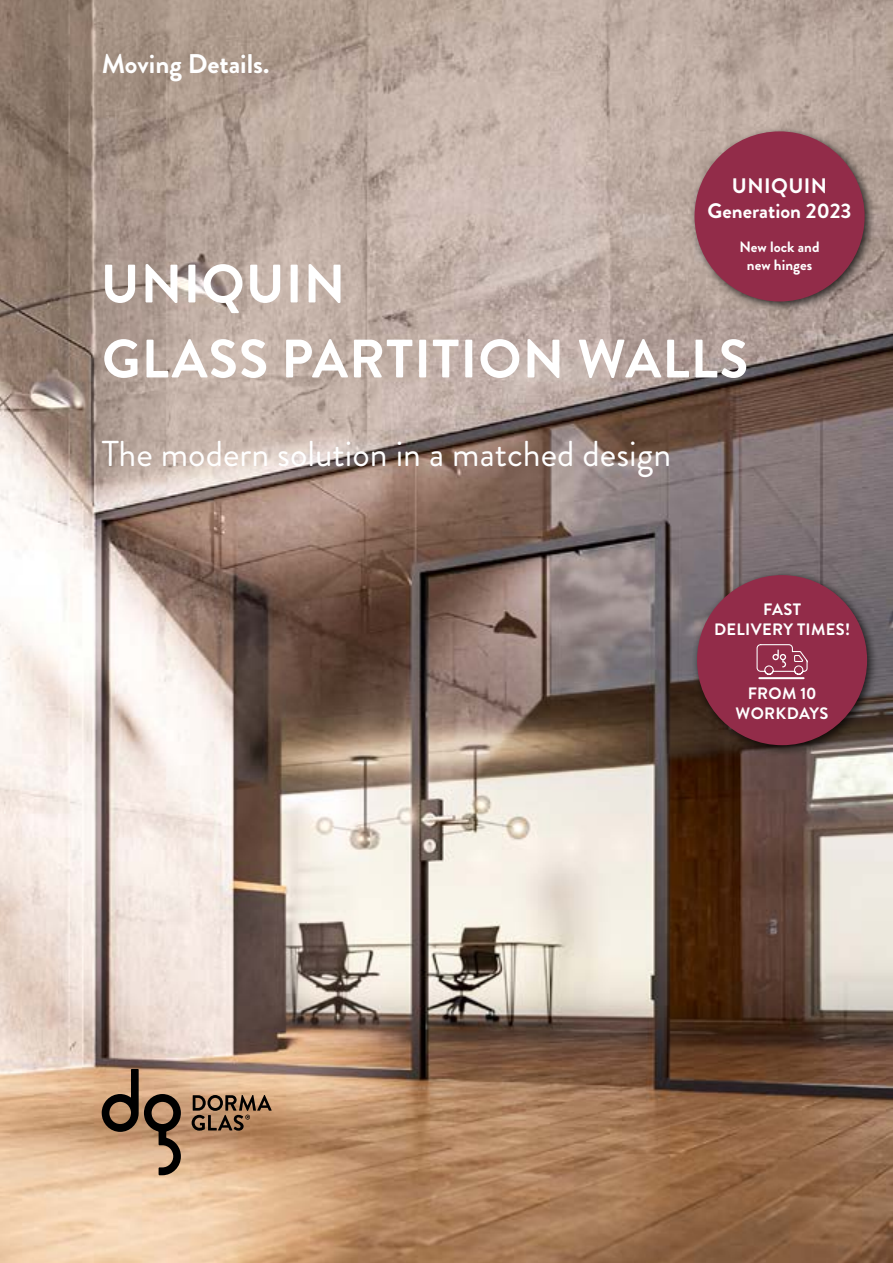
<style>
.page{position:relative;width:893px;height:1263px;background:#fff}
.page>*{position:absolute;margin:0;border:0;box-sizing:border-box;transform-origin:0 0}
.t1{font:700 54px/75px "Brandon Grotesque";letter-spacing:.02em;color:#fff}
.t2{font:36px "Brandon Grotesque";color:#fff}
.t3{font:700 27px "Brandon Grotesque";color:#fff}
.t4{font:700 21px/25.2px "Brandon Grotesque";color:#fff;text-align:center}
.t5{font:700 16.5px/19.8px "Brandon Grotesque";letter-spacing:.02em;color:#fff;text-align:center}
.t6{font:700 15px/18px "Brandon Grotesque";color:#fff;text-align:center}
</style>
<div class="page">
<img style="left:0;top:0;width:893px;height:1263px">
<svg style="left:102px;top:1069px;width:79px;height:106px;background:#9f7f63"></svg>
<svg style="left:192px;top:1095px;width:80px;height:36px;background:#87674c"></svg>
<div style="left:690px;top:127px;width:186px;height:186px;background:#000;opacity:.75"></div>
<div style="left:694px;top:131px;width:171px;height:170px;background:#922c49;border-radius:50%"></div>
<div style="left:692px;top:570px;width:186px;height:186px;background:#000;opacity:.75"></div>
<div style="left:697px;top:575px;width:170px;height:170px;background:#922c49;border-radius:50%"></div>
<svg style="left:756px;top:644px;width:52px;height:35px"></svg>
<p class="t3" style="left:102px;top:45px;width:169px">Moving Details.</p>
<p class="t4" style="left:708px;top:174px;width:145px">UNIQUIN<br>Generation 2023</p>
<p class="t6" style="left:740px;top:238px;width:81px">New lock and new hinges</p>
<h1 class="t1" style="left:101px;top:247px;width:649px">UNIQUIN<br>GLASS PARTITION WALLS</h1>
<p class="t2" style="left:102px;top:429px;width:571px">The modern solution in a matched design</p>
<p class="t5" style="left:714px;top:599px;width:138px">FAST<br>DELIVERY TIMES!</p>
<p class="t5" style="left:736px;top:683px;width:94px">FROM 10<br>WORKDAYS</p>
</div>
